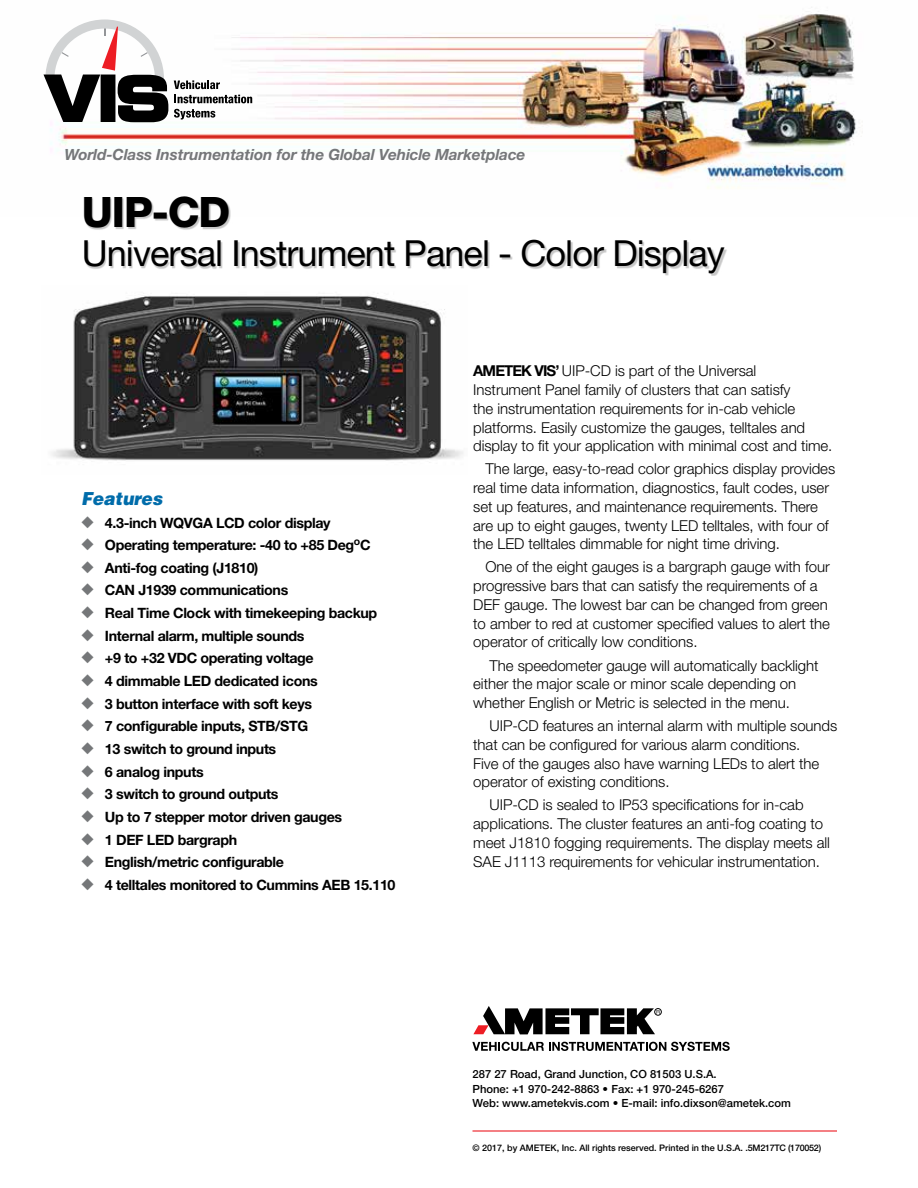
<style>
.page{position:relative;width:918px;height:1188px;background:#fff}
.page>*{position:absolute;margin:0;border:0;box-sizing:border-box;transform-origin:0 0}
.t1{font:800 42px "Helvetica Neue";color:#000}
.t2{font:36px "Helvetica Neue";letter-spacing:-.025em;color:#000}
.t3{font:italic 900 18px "Helvetica";color:#006caa;scale:.94 1}
.t4{font:italic 700 15.45px "Helvetica Neue";letter-spacing:-.01em;color:#757779}
.t5{font:300 15px/18.8px "Helvetica Neue";letter-spacing:-.005em;color:#000}
.t6{font:700 14.25px "Helvetica Neue";letter-spacing:-.025em;color:#000}
.t7{font:500 11.25px/14.5px "Helvetica Neue";color:#000}
.t8{font:500 9px "Helvetica Neue";color:#000}
.s1{color:#757779}
.s2{font-weight:700}
</style>
<div class="page">
<img style="left:43px;top:11px;width:817px;height:178px">
<svg style="left:472px;top:1042px;width:258px;height:9px"></svg>
<div style="left:654px;top:1008px;width:8px;height:8px;border:1px solid #000;border-radius:50%"></div>
<svg style="left:473px;top:1006px;width:187px;height:28px"></svg>
<hr style="left:472px;top:1130px;width:365px;height:2px;background:#ed1d24">
<div style="left:85px;top:197px;width:642px;height:79px;background:#000;opacity:.22"></div>
<svg style="left:44px;top:20px;width:124px;height:102px"></svg>
<svg style="left:174px;top:80px;width:46px;height:9px"></svg>
<svg style="left:174px;top:95px;width:78px;height:8px"></svg>
<svg style="left:174px;top:109px;width:41px;height:11px"></svg>
<img style="left:51px;top:293px;width:412px;height:170px">
<p class="t4" style="left:64px;top:145px;width:462px">World-Class Instrumentation for the Global Vehicle Marketplace</p>
<h1 class="t1" style="left:82px;top:187px;width:150px">UIP-CD</h1>
<h2 class="t2" style="left:82px;top:231px;width:645px">Universal Instrument Panel - Color Display</h2>
<p class="t3" style="left:81px;top:487px;width:88px">Features</p>
<p class="t6" style="left:81px;top:514px;width:251px"><span class="s1">◆</span> 4.3-inch WQVGA LCD color display</p>
<p class="t6" style="left:81px;top:536px;width:291px"><span class="s1">◆</span> Operating temperature: -40 to +85 Deg<sup>o</sup>C</p>
<p class="t6" style="left:81px;top:559px;width:179px"><span class="s1">◆</span> Anti-fog coating (J1810)</p>
<p class="t6" style="left:81px;top:582px;width:209px"><span class="s1">◆</span> CAN J1939 communications</p>
<p class="t6" style="left:81px;top:604px;width:298px"><span class="s1">◆</span> Real Time Clock with timekeeping backup</p>
<p class="t6" style="left:81px;top:627px;width:225px"><span class="s1">◆</span> Internal alarm, multiple sounds</p>
<p class="t6" style="left:81px;top:650px;width:234px"><span class="s1">◆</span> +9 to +32 VDC operating voltage</p>
<p class="t6" style="left:81px;top:672px;width:238px"><span class="s1">◆</span> 4 dimmable LED dedicated icons</p>
<p class="t6" style="left:81px;top:695px;width:233px"><span class="s1">◆</span> 3 button interface with soft keys</p>
<p class="t6" style="left:81px;top:717px;width:229px"><span class="s1">◆</span> 7 configurable inputs, STB/STG</p>
<p class="t6" style="left:81px;top:740px;width:197px"><span class="s1">◆</span> 13 switch to ground inputs</p>
<p class="t6" style="left:81px;top:763px;width:124px"><span class="s1">◆</span> 6 analog inputs</p>
<p class="t6" style="left:81px;top:785px;width:199px"><span class="s1">◆</span> 3 switch to ground outputs</p>
<p class="t6" style="left:81px;top:808px;width:263px"><span class="s1">◆</span> Up to 7 stepper motor driven gauges</p>
<p class="t6" style="left:81px;top:831px;width:158px"><span class="s1">◆</span> 1 DEF LED bargraph</p>
<p class="t6" style="left:81px;top:853px;width:205px"><span class="s1">◆</span> English/metric configurable</p>
<p class="t6" style="left:81px;top:876px;width:316px"><span class="s1">◆</span> 4 telltales monitored to Cummins AEB 15.110</p>
<p class="t5" style="left:473px;top:361px;width:361px"><span class="s2">AMETEK VIS’</span> UIP-CD is part of the Universal<br>Instrument Panel family of clusters that can satisfy<br>the instrumentation requirements for in-cab vehicle platforms. Easily customize the gauges, telltales and display to fit your application with minimal cost and time.</p>
<p class="t5" style="left:473px;top:459px;width:363px;text-indent:12px">The large, easy-to-read color graphics display provides real time data information, diagnostics, fault codes, user set up features, and maintenance requirements. There are up to eight gauges, twenty LED telltales, with four of the LED telltales dimmable for night time driving.</p>
<p class="t5" style="left:473px;top:557px;width:358px;text-indent:12px">One of the eight gauges is a bargraph gauge with four progressive bars that can satisfy the requirements of a DEF gauge. The lowest bar can be changed from green to amber to red at customer specified values to alert the operator of critically low conditions.</p>
<p class="t5" style="left:473px;top:656px;width:347px;text-indent:16px">The speedometer gauge will automatically backlight either the major scale or minor scale depending on whether English or Metric is selected in the menu.</p>
<p class="t5" style="left:473px;top:716px;width:366px;text-indent:16px">UIP-CD features an internal alarm with multiple sounds that can be configured for various alarm conditions.<br>Five of the gauges also have warning LEDs to alert the operator of existing conditions.</p>
<p class="t5" style="left:473px;top:795px;width:358px;text-indent:16px">UIP-CD is sealed to IP53 specifications for in-cab applications. The cluster features an anti-fog coating to meet J1810 fogging requirements. The display meets all SAE J1113 requirements for vehicular instrumentation.</p>
<p class="t7" style="left:472px;top:1067px;width:320px">287 27 Road, Grand Junction, CO 81503 U.S.A.<br>Phone: +1 970-242-8863 • Fax: +1 970-245-6267<br>Web: www.ametekvis.com • E-mail: info.dixson@ametek.com</p>
<p class="t8" style="left:472px;top:1143px;width:350px">© 2017, by AMETEK, Inc. All rights reserved. Printed in the U.S.A. .5M217TC (170052)</p>
</div>
